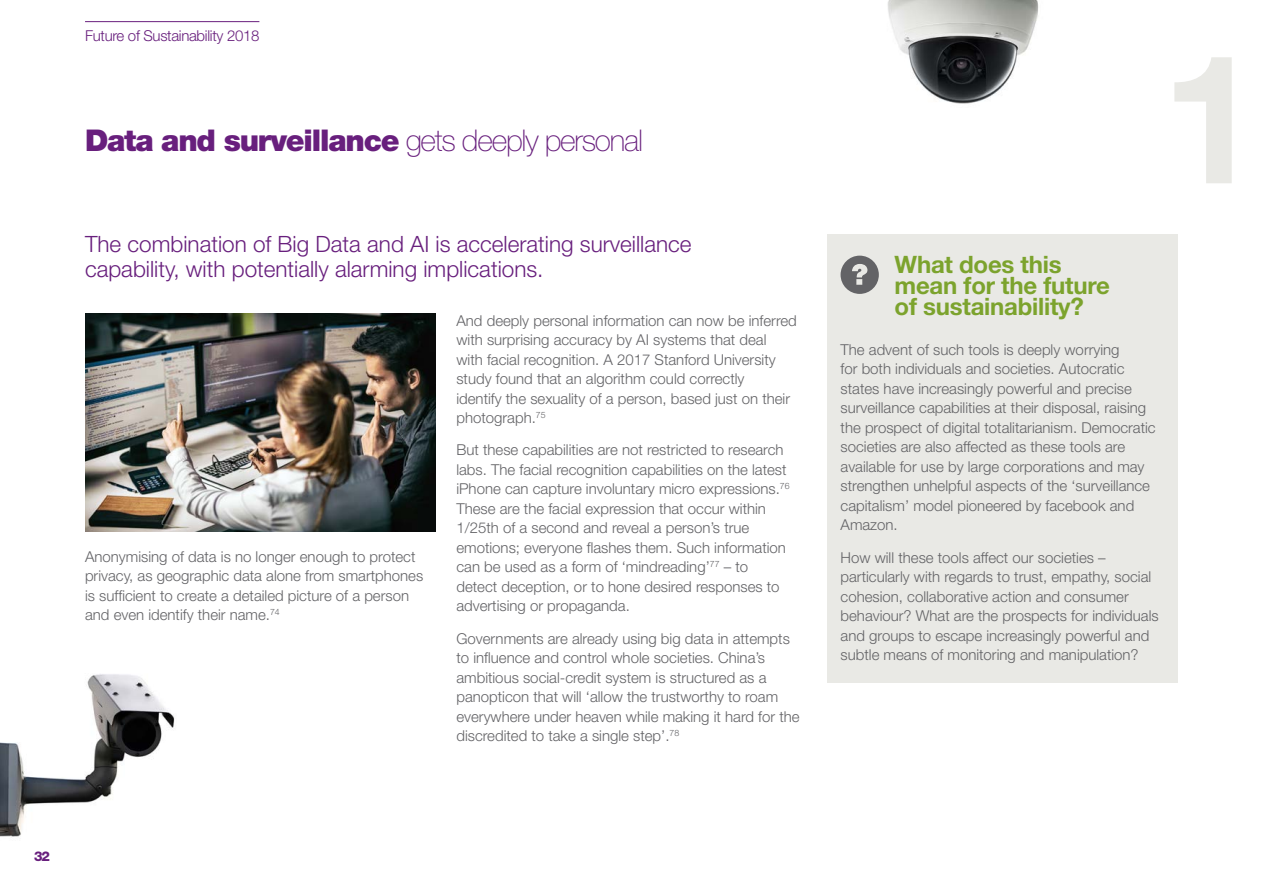
<style>
.page{position:relative;width:1263px;height:893px;background:#fff}
.page>*{position:absolute;margin:0;border:0;box-sizing:border-box;transform-origin:0 0}
.t1{font:700 180px "Helvetica Neue";color:#e9e9e5}
.t2{font:900 30px "Helvetica Neue";letter-spacing:-.04em;color:#681f7d}
.t3{font:700 24px/21px "Helvetica Neue";letter-spacing:-.01em;color:#7ca32d}
.t4{font:300 22.5px/25.5px "Helvetica Neue";color:#681f7d}
.t5{font:300 15px/19.5px "Helvetica Neue";color:#636366}
.t6{font:300 15px "Helvetica Neue";letter-spacing:-.02em;color:#681f7d}
.t7{font:800 13.5px "Helvetica Neue";color:#681f7d}
.s1{font-weight:100}
</style>
<div class="page">
<hr style="left:85px;top:21px;width:174px;height:1px;background:#681f7d">
<img style="left:0;top:674px;width:175px;height:163px">
<div style="left:828px;top:234px;width:350px;height:448px;background:#e9e9e5"></div>
<svg style="left:840px;top:256px;width:39px;height:38px"></svg>
<img style="left:887px;top:0;width:152px;height:104px">
<img style="left:85px;top:314px;width:350px;height:217px">
<p class="t6" style="left:85px;top:27px;width:176px">Future of Sustainability 2018</p>
<p class="t2" style="left:85px;top:123px;width:559px">Data and surveillance <span class="s1">gets deeply personal</span></p>
<p class="t4" style="left:85px;top:230px;width:608px">The combination of Big Data and AI is accelerating surveillance capability, with potentially alarming implications.</p>
<p class="t5" style="left:85px;top:546px;width:340px">Anonymising of data is no longer enough to protect privacy, as geographic data alone from smartphones is sufficient to create a detailed picture of a person and even identify their name.<sup>74</sup></p>
<p class="t5" style="left:456px;top:310px;width:342px">And deeply personal information can now be inferred with surprising accuracy by AI systems that deal<br>with facial recognition. A 2017 Stanford University study found that an algorithm could correctly<br>identify the sexuality of a person, based just on their photograph.<sup>75</sup></p>
<p class="t5" style="left:456px;top:440px;width:335px">But these capabilities are not restricted to research labs. The facial recognition capabilities on the latest iPhone can capture involuntary micro expressions.<sup>76<br></sup>These are the facial expression that occur within 1/25th of a second and reveal a person’s true emotions; everyone flashes them. Such information can be used as a form of ‘mindreading’<sup>77</sup> – to detect deception, or to hone desired responses to advertising or propaganda.</p>
<p class="t5" style="left:456px;top:628px;width:345px">Governments are already using big data in attempts to influence and control whole societies. China’s ambitious social-credit system is structured as a panopticon that will ‘allow the trustworthy to roam everywhere under heaven while making it hard for the discredited to take a single step’.<sup>78</sup></p>
<p class="t1" style="left:1161px;top:8px;width:102px">1</p>
<p class="t3" style="left:894px;top:253px;width:217px">What does this mean for the future of sustainability?</p>
<p class="t5" style="left:840px;top:339px;width:317px">The advent of such tools is deeply worrying<br>for both individuals and societies. Autocratic states have increasingly powerful and precise surveillance capabilities at their disposal, raising the prospect of digital totalitarianism. Democratic societies are also affected as these tools are available for use by large corporations and may strengthen unhelpful aspects of the ‘surveillance capitalism’ model pioneered by facebook and Amazon.</p>
<p class="t5" style="left:840px;top:547px;width:320px">How will these tools affect our societies – particularly with regards to trust, empathy, social cohesion, collaborative action and consumer behaviour? What are the prospects for individuals and groups to escape increasingly powerful and subtle means of monitoring and manipulation?</p>
<p class="t7" style="left:34px;top:848px;width:17px">32</p>
</div>
